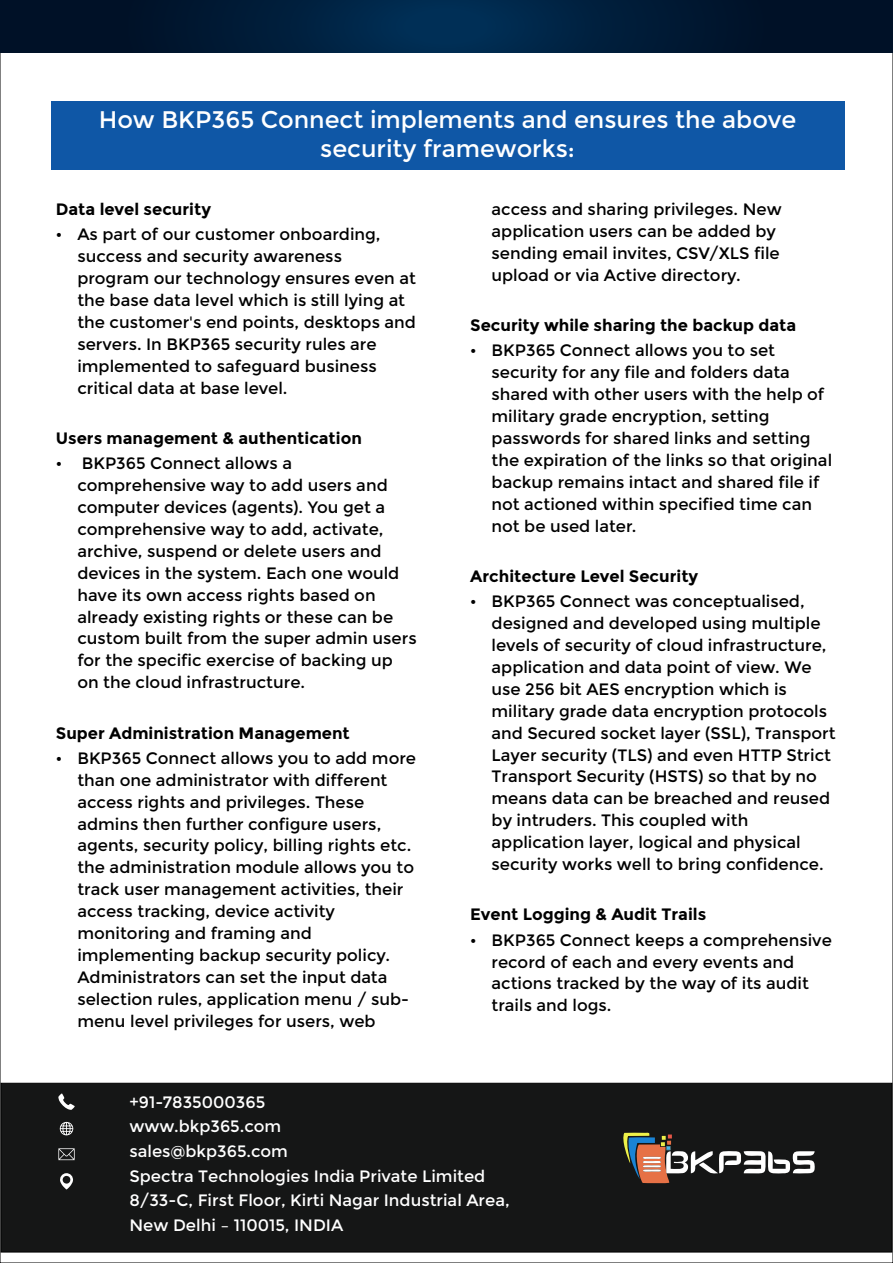
<style>
.page{position:relative;width:893px;height:1263px;background:#fff}
.page>*{position:absolute;margin:0;border:0;box-sizing:border-box;transform-origin:0 0}
.t1{font:24px/29.2px "Montserrat";color:#fff;text-align:center}
.t2{font:16.5px/21.9px "Montserrat";color:#000}
.t3{font:700 16.5px "Montserrat";color:#000}
.t4{font:16.5px/24.8px "Montserrat";color:#fff}
</style>
<div class="page">
<svg style="left:0;top:0;width:893px;height:52px;background:#001b37"></svg>
<div style="left:52px;top:102px;width:793px;height:68px;background:#0f57a6"></div>
<div style="left:0;top:1082px;width:893px;height:171px;background:#151616"></div>
<svg style="left:58px;top:1093px;width:17px;height:17px"></svg>
<svg style="left:58px;top:1148px;width:17px;height:12px"></svg>
<svg style="left:59px;top:1173px;width:15px;height:17px"></svg>
<svg style="left:60px;top:1122px;width:13px;height:13px"></svg>
<svg style="left:621px;top:1132px;width:194px;height:51px;background:#56504b"></svg>
<h1 class="t1" style="left:99px;top:105px;width:699px">How BKP365 Connect implements and ensures the above security frameworks:</h1>
<p class="t3" style="left:56px;top:199px;width:157px">Data level security</p>
<p class="t2" style="left:77px;top:223px;width:340px">As part of our customer onboarding, success and security awareness program our technology ensures even at the base data level which is still lying at the customer's end points, desktops and servers. In BKP365 security rules are implemented to safeguard business critical data at base level.</p>
<p class="t3" style="left:56px;top:428px;width:307px">Users management &amp; authentication</p>
<p class="t2" style="left:77px;top:452px;width:341px">BKP365 Connect allows a comprehensive way to add users and computer devices (agents). You get a comprehensive way to add, activate, archive, suspend or delete users and devices in the system. Each one would have its own access rights based on already existing rights or these can be custom built from the super admin users for the specific exercise of backing up on the cloud infrastructure.</p>
<p class="t3" style="left:56px;top:723px;width:295px">Super Administration Management</p>
<p class="t2" style="left:77px;top:747px;width:340px">BKP365 Connect allows you to add more than one administrator with different access rights and privileges. These admins then further configure users, agents, security policy, billing rights etc. the administration module allows you to track user management activities, their access tracking, device activity monitoring and framing and implementing backup security policy.<br>Administrators can set the input data selection rules, application menu / sub&shy;menu level privileges for users, web</p>
<p class="t2" style="left:492px;top:198px;width:292px">access and sharing privileges. New application users can be added by sending email invites, CSV/XLS file upload or via Active directory.</p>
<p class="t3" style="left:470px;top:315px;width:328px">Security while sharing the backup data</p>
<p class="t2" style="left:492px;top:339px;width:342px">BKP365 Connect allows you to set security for any file and folders data shared with other users with the help of military grade encryption, setting passwords for shared links and setting the expiration of the links so that original backup remains intact and shared file if not actioned within specified time can not be used later.</p>
<p class="t3" style="left:470px;top:566px;width:230px">Architecture Level Security</p>
<p class="t2" style="left:492px;top:590px;width:346px">BKP365 Connect was conceptualised, designed and developed using multiple levels of security of cloud infrastructure, application and data point of view. We use 256 bit AES encryption which is military grade data encryption protocols and Secured socket layer (SSL), Transport Layer security (TLS) and even HTTP Strict Transport Security (HSTS) so that by no means data can be breached and reused by intruders. This coupled with application layer, logical and physical security works well to bring confidence.</p>
<p class="t3" style="left:470px;top:904px;width:238px">Event Logging &amp; Audit Trails</p>
<p class="t2" style="left:492px;top:929px;width:342px">BKP365 Connect keeps a comprehensive record of each and every events and actions tracked by the way of its audit trails and logs.</p>
<p class="t4" style="left:129px;top:1089px;width:382px">+91-7835000365<br>www.bkp365.com<br>sales@bkp365.com<br>Spectra Technologies India Private Limited<br>8/33-C, First Floor, Kirti Nagar Industrial Area,<br>New Delhi – 110015, INDIA</p>
</div>
